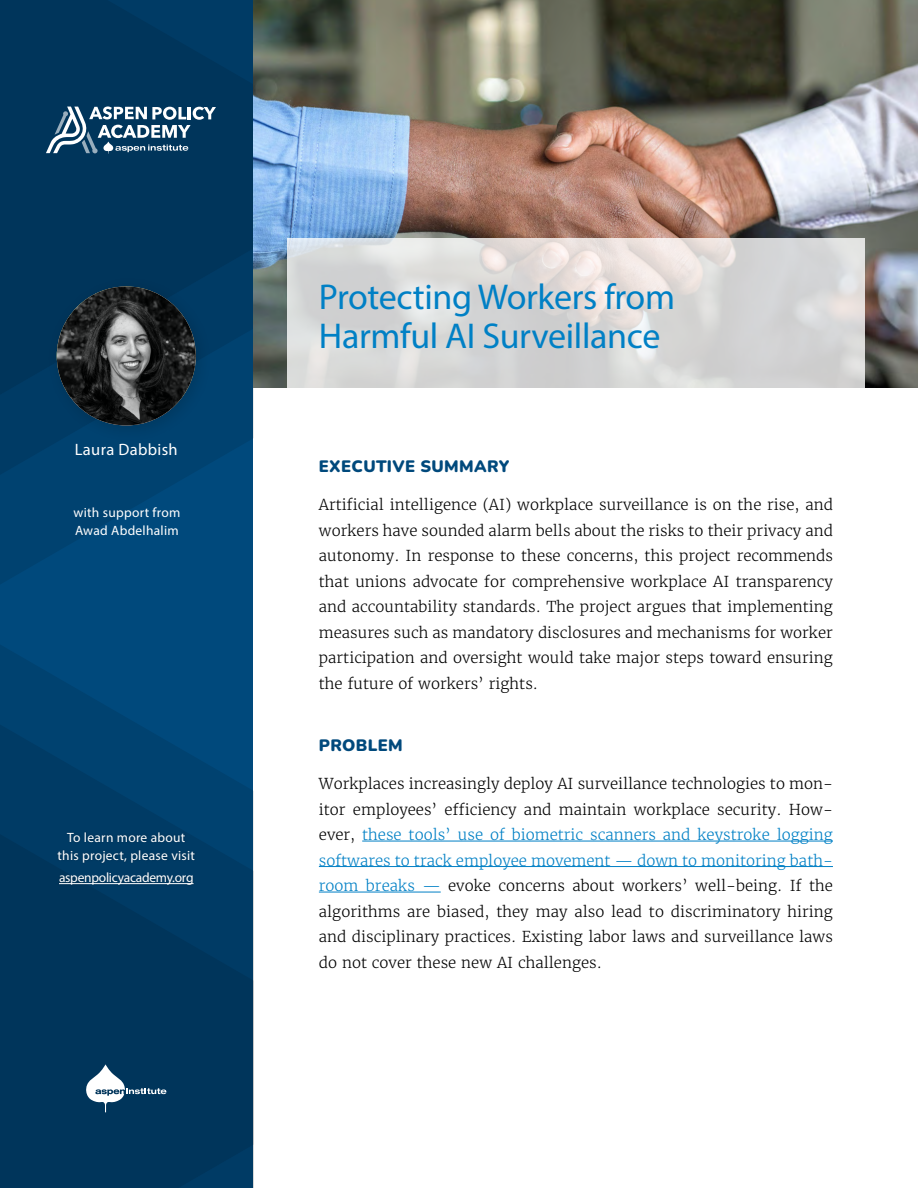
<style>
.page{position:relative;width:918px;height:1188px;background:#fff}
.page>*{position:absolute;margin:0;border:0;box-sizing:border-box;transform-origin:0 0}
.t1{font:36px/39px "Myriad Pro";letter-spacing:-.01em;color:#0080c5}
.t2{font:900 16.5px "Nunito";letter-spacing:.02em;color:#00497c}
.t3{font:16.5px "Myriad Pro";letter-spacing:.02em;color:#fff}
.t4{font:300 15px/25.5px "Merriweather";color:#000;text-align:justify}
.t5{font:13.5px/18px "Myriad Pro";letter-spacing:.02em;color:#fff;text-align:center}
.t6{font:13.5px "Myriad Pro";letter-spacing:-.02em;color:#fff}
.s1{color:#0080c5}
</style>
<div class="page">
<svg style="left:0;top:615px;width:253px;height:79px;background:#00487a"></svg>
<svg style="left:0;top:694px;width:254px;height:110px;background:#004271"></svg>
<svg style="left:0;top:804px;width:254px;height:384px;background:#00375e"></svg>
<svg style="left:0;top:0;width:254px;height:615px;background:#003c67"></svg>
<svg style="left:46px;top:106px;width:170px;height:48px"></svg>
<div style="left:56px;top:830px;width:141px;height:57px;background:#003a64"></div>
<hr style="left:59px;top:883px;width:135px;height:1px;background:#fff">
<img style="left:253px;top:0;width:665px;height:387px">
<svg style="left:287px;top:238px;width:578px;height:150px;background:#d9d8d8"></svg>
<div style="left:46px;top:275px;width:167px;height:167px;background:#003b65"></div>
<svg style="left:85px;top:1064px;width:82px;height:48px"></svg>
<svg style="left:57px;top:286px;width:139px;height:139px;background:#353636"></svg>
<hr style="left:362px;top:841px;width:471px;height:1px;background:#0080c5">
<hr style="left:319px;top:866px;width:514px;height:1px;background:#0080c5">
<hr style="left:319px;top:892px;width:122px;height:1px;background:#0080c5">
<p class="t3" style="left:75px;top:439px;width:104px">Laura Dabbish</p>
<p class="t5" style="left:74px;top:503px;width:108px;text-align:left">with support from<br>Awad Abdelhalim</p>
<p class="t5" style="left:58px;top:828px;width:139px">To learn more about this project, please visit</p>
<p class="t6" style="left:59px;top:869px;width:136px">aspenpolicyacademy.org</p>
<h1 class="t1" style="left:319px;top:276px;width:358px">Protecting Workers from<br>Harmful AI Surveillance</h1>
<p class="t2" style="left:319px;top:454px;width:192px">EXECUTIVE SUMMARY</p>
<p class="t4" style="left:319px;top:492px;width:516px">Artificial intelligence (AI) workplace surveillance is on the rise, and workers have sounded alarm bells about the risks to their privacy and autonomy. In response to these concerns, this project recommends that unions advocate for comprehensive workplace AI transparency and accountability standards. The project argues that implementing measures such as mandatory disclosures and mechanisms for worker participation and oversight would take major steps toward ensuring the future of workers’ rights.</p>
<p class="t2" style="left:319px;top:733px;width:85px">PROBLEM</p>
<p class="t4" style="left:319px;top:771px;width:516px">Workplaces increasingly deploy AI surveillance technologies to mon&shy;itor employees’ efficiency and maintain workplace security. How&shy;ever, <span class="s1">these tools’ use of biometric scanners and keystroke logging softwares to track employee movement — down to monitoring bath&shy;room breaks —</span> evoke concerns about workers’ well-being. If the algorithms are biased, they may also lead to discriminatory hiring and disciplinary practices. Existing labor laws and surveillance laws do not cover these new AI challenges.</p>
</div>
